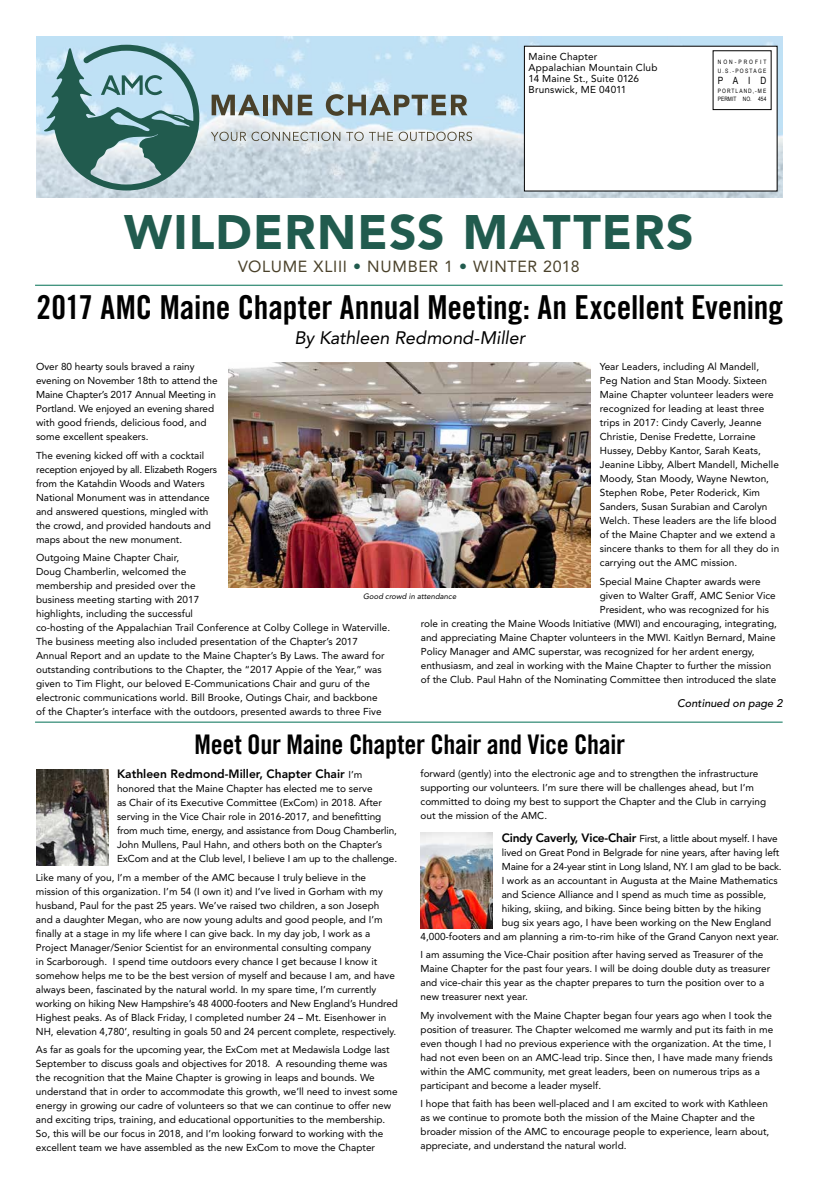
<style>
.page{position:relative;width:819px;height:1188px;background:#fff}
.page>*{position:absolute;margin:0;border:0;box-sizing:border-box;transform-origin:0 0}
.t1{font:900 48px "Avenir LT Std";letter-spacing:.025em;color:#215b4e}
.t2{font:33px "Trade Gothic LT Std Bd Cn 20";letter-spacing:-.005em;color:#000}
.t3{font:27px "Trade Gothic LT Std Bd Cn 20";letter-spacing:-.015em;color:#000}
.t4{font:italic 18px "Avenir LT Std";letter-spacing:-.005em;color:#000}
.t5{font:16px "Avenir LT Std";letter-spacing:.045em;color:#4a412a}
.t6{font:800 12px "Avenir LT Std";color:#000}
.t7{font:italic 500 11px "Avenir LT Std";color:#000}
.t8{font:10px/14px "Avenir LT Std";color:#000}
.t9{font:10px "Avenir LT Std";letter-spacing:-.02em;color:#000}
.t10{font:10px "Arial Narrow";color:#000}
.t11{font:italic 7.7px "Avenir LT Std";color:#000}
.t12{font:6px/8.4px "Arial Narrow";letter-spacing:.08em;color:#000}
.t13{font:6px/9.4px "Arial Narrow";letter-spacing:.335em;color:#000}
.s1{color:#215b4e}
.s2{font-weight:400;font-size:10px}
.s3{font-weight:800;font-size:12px}
</style>
<div class="page">
<img style="left:36px;top:37px;width:747px;height:161px">
<div style="left:524px;top:46px;width:253px;height:145px;background:#fff"></div>
<svg style="left:211px;top:132px;width:35px;height:9px"></svg>
<svg style="left:252px;top:132px;width:88px;height:9px"></svg>
<svg style="left:346px;top:132px;width:47px;height:9px"></svg>
<svg style="left:399px;top:132px;width:73px;height:9px"></svg>
<svg style="left:212px;top:95px;width:48px;height:20px"></svg>
<hr style="left:263px;top:95px;width:4px;height:20px;background:#4a412a">
<svg style="left:273px;top:95px;width:19px;height:20px"></svg>
<svg style="left:298px;top:95px;width:14px;height:20px"></svg>
<svg style="left:326px;top:94px;width:141px;height:22px;background:#8c9a9a"></svg>
<svg style="left:44px;top:45px;width:155px;height:146px;background:#84aaae"></svg>
<hr style="left:35px;top:285px;width:748px;height:1px;background:#006f53">
<hr style="left:35px;top:722px;width:748px;height:1px;background:#006f53">
<img style="left:229px;top:363px;width:362px;height:224px">
<img style="left:36px;top:769px;width:72px;height:96px">
<img style="left:421px;top:833px;width:72px;height:96px">
<p class="t8" style="left:529px;top:51px;width:130px;line-height:11px">Maine Chapter<br>Appalachian Mountain Club<br>14 Maine St., Suite 0126<br>Brunswick, ME 04011</p>
<p class="t13" style="left:718px;top:57px;width:50px">NON-PROFIT<br>U.S.‑POSTAGE</p>
<p class="t10" style="left:718px;top:73px;width:50px">P A I D</p>
<p class="t12" style="left:718px;top:86px;width:50px">PORTLAND,‑ME<br>PERMIT NO. 454</p>
<h1 class="t1" style="left:124px;top:203px;width:571px">WILDERNESS MATTERS</h1>
<h3 class="t5" style="left:238px;top:257px;width:343px">VOLUME XLIII <span class="s1">•</span> NUMBER 1 <span class="s1">•</span> WINTER 2018</h3>
<h2 class="t2" style="left:36px;top:287px;width:748px">2017 AMC Maine Chapter Annual Meeting: An Excellent Evening</h2>
<h3 class="t4" style="left:294px;top:327px;width:232px">By Kathleen Redmond-Miller</h3>
<p class="t8" style="left:36px;top:360px;width:183px">Over 80 hearty souls braved a rainy evening on November 18th to attend the Maine Chapter’s 2017 Annual Meeting in Portland. We enjoyed an evening shared with good friends, delicious food, and some excellent speakers.</p>
<p class="t8" style="left:36px;top:448px;width:182px">The evening kicked off with a cocktail reception enjoyed by all. Elizabeth Rogers from the Katahdin Woods and Waters National Monument was in attendance and answered questions, mingled with the crowd, and provided handouts and maps about the new monument.</p>
<p class="t8" style="left:36px;top:551px;width:356px">Outgoing Maine Chapter Chair,<br>Doug Chamberlin, welcomed the<br>membership and presided over the<br>business meeting starting with 2017<br>highlights, including the successful<br>co-hosting of the Appalachian Trail Conference at Colby College in Waterville.<br>The business meeting also included presentation of the Chapter’s 2017<br>Annual Report and an update to the Maine Chapter’s By Laws. The award for outstanding contributions to the Chapter, the “2017 Appie of the Year,” was given to Tim Flight, our beloved E-Communications Chair and guru of the electronic communications world. Bill Brooke, Outings Chair, and backbone<br>of the Chapter’s interface with the outdoors, presented awards to three Five</p>
<h3 class="t3" style="left:195px;top:728px;width:432px">Meet Our Maine Chapter Chair and Vice Chair</h3>
<p class="t6" style="left:117px;top:767px;width:247px">Kathleen Redmond-Miller, Chapter Chair <span class="s2">I’m</span></p>
<p class="t8" style="left:117px;top:782px;width:282px">honored that the Maine Chapter has elected me to serve<br>as Chair of its Executive Committee (ExCom) in 2018. After serving in the Vice Chair role in 2016-2017, and benefitting from much time, energy, and assistance from Doug Chamberlin, John Mullens, Paul Hahn, and others both on the Chapter’s ExCom and at the Club level, I believe I am up to the challenge.</p>
<p class="t8" style="left:36px;top:870px;width:364px">Like many of you, I’m a member of the AMC because I truly believe in the mission of this organization. I’m 54 (I own it) and I’ve lived in Gorham with my husband, Paul for the past 25 years. We’ve raised two children, a son Joseph and a daughter Megan, who are now young adults and good people, and I’m finally at a stage in my life where I can give back. In my day job, I work as a Project Manager/Senior Scientist for an environmental consulting company<br>in Scarborough. I spend time outdoors every chance I get because I know it somehow helps me to be the best version of myself and because I am, and have always been, fascinated by the natural world. In my spare time, I’m currently working on hiking New Hampshire’s 48 4000-footers and New England’s Hundred Highest peaks. As of Black Friday, I completed number 24 – Mt. Eisenhower in NH, elevation 4,780’, resulting in goals 50 and 24 percent complete, respectively.</p>
<p class="t8" style="left:36px;top:1043px;width:363px">As far as goals for the upcoming year, the ExCom met at Medawisla Lodge last September to discuss goals and objectives for 2018. A resounding theme was the recognition that the Maine Chapter is growing in leaps and bounds. We understand that in order to accommodate this growth, we’ll need to invest some energy in growing our cadre of volunteers so that we can continue to offer new and exciting trips, training, and educational opportunities to the membership.<br>So, this will be our focus in 2018, and I’m looking forward to working with the excellent team we have assembled as the new ExCom to move the Chapter</p>
<p class="t8" style="left:600px;top:360px;width:181px">Year Leaders, including Al Mandell, Peg Nation and Stan Moody. Sixteen Maine Chapter volunteer leaders were recognized for leading at least three trips in 2017: Cindy Caverly, Jeanne Christie, Denise Fredette, Lorraine Hussey, Debby Kantor, Sarah Keats, Jeanine Libby, Albert Mandell, Michelle Moody, Stan Moody, Wayne Newton, Stephen Robe, Peter Roderick, Kim Sanders, Susan Surabian and Carolyn Welch. These leaders are the life blood of the Maine Chapter and we extend a sincere thanks to them for all they do in carrying out the AMC mission.</p>
<p class="t8" style="left:600px;top:574px;width:162px">Special Maine Chapter awards were</p>
<p class="t8" style="left:600px;top:588px;width:178px">given to Walter Graff, AMC Senior Vice</p>
<p class="t8" style="left:600px;top:602px;width:171px">President, who was recognized for his</p>
<p class="t8" style="left:421px;top:616px;width:358px">role in creating the Maine Woods Initiative (MWI) and encouraging, integrating,</p>
<p class="t8" style="left:421px;top:630px;width:356px">and appreciating Maine Chapter volunteers in the MWI. Kaitlyn Bernard, Maine</p>
<p class="t8" style="left:421px;top:644px;width:335px">Policy Manager and AMC superstar, was recognized for her ardent energy,</p>
<p class="t8" style="left:421px;top:658px;width:352px">enthusiasm, and zeal in working with the Maine Chapter to further the mission</p>
<p class="t8" style="left:421px;top:672px;width:357px">of the Club. Paul Hahn of the Nominating Committee then introduced the slate</p>
<p class="t11" style="left:363px;top:591px;width:95px">Good crowd in attendance</p>
<p class="t7" style="left:677px;top:697px;width:107px">Continued on page 2</p>
<p class="t8" style="left:421px;top:766px;width:347px">forward (gently) into the electronic age and to strengthen the infrastructure supporting our volunteers. I’m sure there will be challenges ahead, but I’m committed to doing my best to support the Chapter and the Club in carrying out the mission of the AMC.</p>
<p class="t9" style="left:502px;top:832px;width:277px"><span class="s3">Cindy Caverly, Vice-Chair</span> First, a little about myself. I have</p>
<p class="t8" style="left:502px;top:845px;width:279px">lived on Great Pond in Belgrade for nine years, after having left</p>
<p class="t9" style="left:502px;top:860px;width:281px">Maine for a 24-year stint in Long Island, NY. I am glad to be back.</p>
<p class="t8" style="left:502px;top:873px;width:277px">I work as an accountant in Augusta at the Maine Mathematics</p>
<p class="t8" style="left:502px;top:887px;width:266px">and Science Alliance and I spend as much time as possible,</p>
<p class="t8" style="left:502px;top:901px;width:261px">hiking, skiing, and biking. Since being bitten by the hiking</p>
<p class="t8" style="left:502px;top:915px;width:271px">bug six years ago, I have been working on the New England</p>
<p class="t8" style="left:421px;top:929px;width:360px">4,000-footers and am planning a rim-to-rim hike of the Grand Canyon next year.</p>
<p class="t8" style="left:421px;top:948px;width:351px">I am assuming the Vice-Chair position after having served as Treasurer of the Maine Chapter for the past four years. I will be doing double duty as treasurer and vice-chair this year as the chapter prepares to turn the position over to a new treasurer next year.</p>
<p class="t8" style="left:421px;top:1008px;width:354px">My involvement with the Maine Chapter began four years ago when I took the position of treasurer. The Chapter welcomed me warmly and put its faith in me even though I had no previous experience with the organization. At the time, I had not even been on an AMC-lead trip. Since then, I have made many friends within the AMC community, met great leaders, been on numerous trips as a participant and become a leader myself.</p>
<p class="t8" style="left:421px;top:1097px;width:350px">I hope that faith has been well-placed and I am excited to work with Kathleen as we continue to promote both the mission of the Maine Chapter and the broader mission of the AMC to encourage people to experience, learn about, appreciate, and understand the natural world.</p>
</div>
